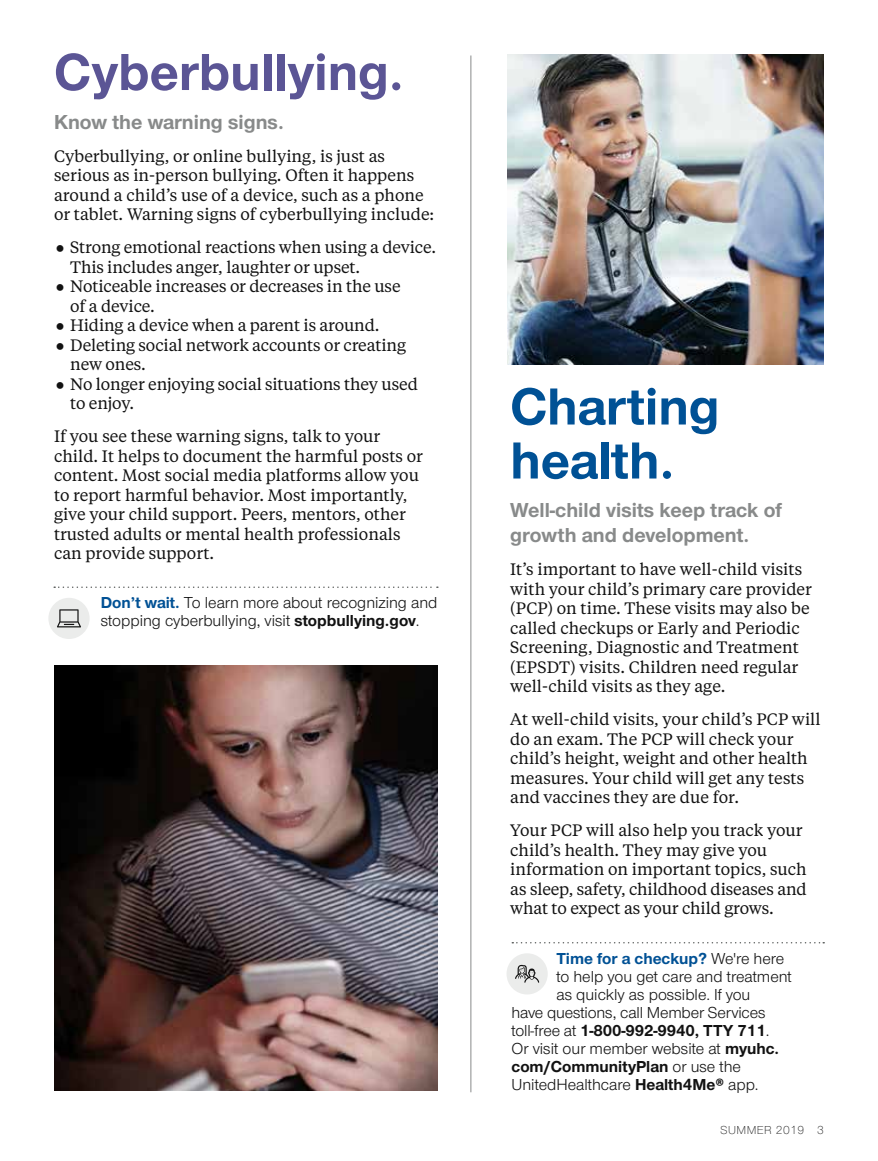
<style>
.page{position:relative;width:878px;height:1161px;background:#fff}
.page>*{position:absolute;margin:0;border:0;box-sizing:border-box;transform-origin:0 0}
.t1{font:700 54px/54px "UHC Sans";color:#005195}
.t2{font:700 54px "UHC Sans";color:#5b5595}
.t3{font:700 21px/25.2px "UHC Sans";color:#888a8a}
.t4{font:16.5px/19.5px "UHC Serif Text";color:#121212}
.t5{font:16.5px/18px "UHC Sans";color:#121212}
.t6{font:700 16.5px "UHC Sans";color:#121212}
.t7{font:700 16.5px "UHC Sans";color:#005195}
.t8{font:300 12px "UHC Sans";letter-spacing:.04em;color:#121212}
.s1{font-weight:700;color:#005195}
.s2{font-weight:700}
.s3{font-weight:400;color:#121212}
.s4{font-weight:400}
</style>
<div class="page">
<hr style="left:470px;top:56px;width:1px;height:1036px;background:#888a8a">
<img style="left:54px;top:666px;width:383px;height:425px">
<img style="left:508px;top:54px;width:316px;height:310px">
<svg style="left:512px;top:942px;width:312px;height:1px"></svg>
<div style="left:506px;top:953px;width:41px;height:41px;background:#ebeceb;border-radius:50%"></div>
<svg style="left:515px;top:965px;width:24px;height:18px"></svg>
<svg style="left:54px;top:586px;width:384px;height:2px"></svg>
<div style="left:48px;top:598px;width:42px;height:41px;background:#ebeceb;border-radius:50%"></div>
<svg style="left:57px;top:609px;width:24px;height:18px"></svg>
<h1 class="t2" style="left:54px;top:36px;width:351px">Cyberbullying.</h1>
<p class="t3" style="left:54px;top:108px;width:231px">Know the warning signs.</p>
<p class="t4" style="left:54px;top:145px;width:382px">Cyberbullying, or online bullying, is just as serious as in-person bullying. Often it happens around a child’s use of a device, such as a phone or tablet. Warning signs of cyberbullying include:</p>
<p class="t4" style="left:70px;top:237px;width:367px">Strong emotional reactions when using a device.<br>This includes anger, laughter or upset.<br>Noticeable increases or decreases in the use<br>of a device.<br>Hiding a device when a parent is around.<br>Deleting social network accounts or creating new ones.<br>No longer enjoying social situations they used to enjoy.</p>
<p class="t4" style="left:54px;top:426px;width:370px">If you see these warning signs, talk to your child. It helps to document the harmful posts or content. Most social media platforms allow you to report harmful behavior. Most importantly, give your child support. Peers, mentors, other trusted adults or mental health professionals can provide support.</p>
<p class="t5" style="left:101px;top:593px;width:338px"><span class="s1">Don’t wait.</span> To learn more about recognizing and stopping cyberbullying, visit <span class="s2">stopbullying.gov</span>.</p>
<h1 class="t1" style="left:510px;top:378px;width:211px">Charting health.</h1>
<p class="t3" style="left:510px;top:497px;width:273px">Well-child visits keep track of growth and development.</p>
<p class="t4" style="left:510px;top:559px;width:303px">It’s important to have well-child visits with your child’s primary care provider (PCP) on time. These visits may also be called checkups or Early and Periodic Screening, Diagnostic and Treatment (EPSDT) visits. Children need regular well-child visits as they age.</p>
<p class="t4" style="left:510px;top:709px;width:312px">At well-child visits, your child’s PCP will do an exam. The PCP will check your child’s height, weight and other health measures. Your child will get any tests and vaccines they are due for.</p>
<p class="t4" style="left:510px;top:820px;width:298px">Your PCP will also help you track your child’s health. They may give you information on important topics, such as sleep, safety, childhood diseases and what to expect as your child grows.</p>
<p class="t7" style="left:556px;top:947px;width:229px">Time for a checkup? <span class="s3">We're here</span></p>
<p class="t5" style="left:556px;top:967px;width:237px">to help you get care and treatment</p>
<p class="t5" style="left:556px;top:985px;width:195px">as quickly as possible. If you</p>
<p class="t5" style="left:511px;top:1003px;width:255px">have questions, call Member Services</p>
<p class="t6" style="left:511px;top:1019px;width:259px"><span class="s4">toll-free at</span> 1-800-992-9940, TTY 711<span class="s4">.</span></p>
<p class="t5" style="left:511px;top:1039px;width:269px">Or visit our member website at <span class="s2">myuhc.</span></p>
<p class="t6" style="left:511px;top:1055px;width:231px">com/CommunityPlan <span class="s4">or use the</span></p>
<p class="t5" style="left:511px;top:1075px;width:248px">UnitedHealthcare <span class="s2">Health4Me®</span> app.</p>
<p class="t8" style="left:720px;top:1122px;width:105px">SUMMER 2019 3</p>
</div>
